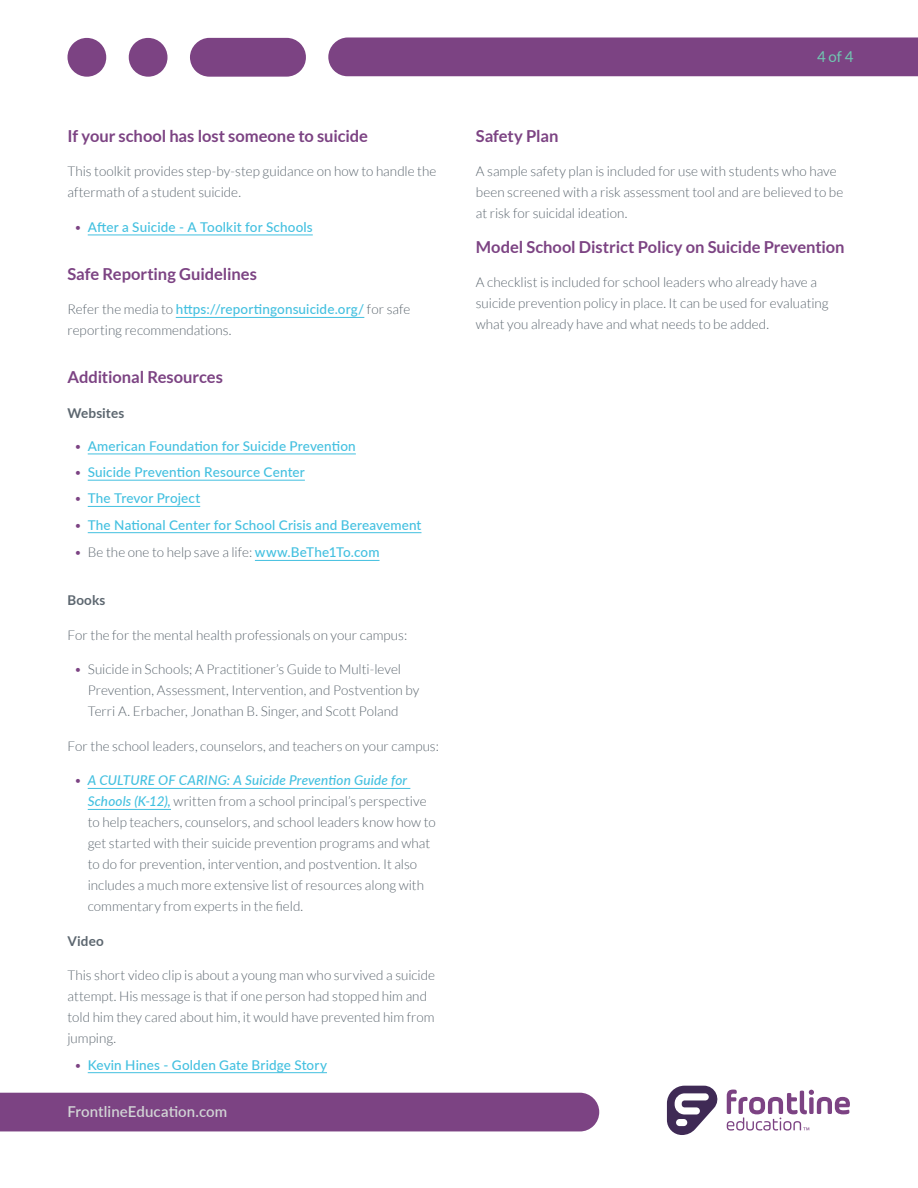
<style>
.page{position:relative;width:918px;height:1188px;background:#fff}
.page>*{position:absolute;margin:0;border:0;box-sizing:border-box;transform-origin:0 0}
.t1{font:700 16.5px "Lato";letter-spacing:-.005em;color:#7c4383}
.t2{font:600 15px "Lato";letter-spacing:.005em;color:#d1d3d5}
.t3{font:15px "Lato";color:#70c7b1}
.t4{font:300 13.5px/21px "Lato";color:#5c666f}
.t5{font:500 13.5px "Lato";letter-spacing:.01em;color:#43c0e0}
.t6{font:700 13.5px "Lato";letter-spacing:.005em;color:#5c666f}
.s1{font-weight:300;color:#7c4383}
.s2{font-weight:500;color:#43c0e0}
.s3{color:#7c4383}
.s4{font-weight:500;font-style:italic;color:#43c0e0}
</style>
<div class="page">
<svg style="left:667px;top:1086px;width:183px;height:49px"></svg>
<div style="left:328px;top:37px;width:590px;height:39px;background:#7c4383"></div>
<svg style="left:190px;top:38px;width:116px;height:39px;background:#86528c"></svg>
<svg style="left:129px;top:38px;width:39px;height:39px"></svg>
<svg style="left:67px;top:38px;width:39px;height:39px"></svg>
<div style="left:0;top:1093px;width:599px;height:39px;background:#7c4383"></div>
<hr style="left:88px;top:235px;width:225px;height:1px;background:#43c0e0">
<hr style="left:176px;top:317px;width:188px;height:1px;background:#43c0e0">
<hr style="left:88px;top:454px;width:268px;height:1px;background:#43c0e0">
<hr style="left:88px;top:480px;width:217px;height:1px;background:#43c0e0">
<hr style="left:88px;top:506px;width:112px;height:1px;background:#43c0e0">
<hr style="left:88px;top:532px;width:334px;height:1px;background:#43c0e0">
<hr style="left:255px;top:560px;width:125px;height:1px;background:#43c0e0">
<hr style="left:88px;top:788px;width:322px;height:1px;background:#43c0e0">
<hr style="left:88px;top:809px;width:83px;height:1px;background:#43c0e0">
<hr style="left:88px;top:1072px;width:239px;height:1px;background:#43c0e0">
<p class="t1" style="left:68px;top:126px;width:302px">If your school has lost someone to suicide</p>
<p class="t4" style="left:68px;top:161px;width:370px">This toolkit provides step-by-step guidance on how to handle the aftermath of a student suicide.</p>
<p class="t5" style="left:74px;top:217px;width:240px"><span class="s1">•</span> After a Suicide - A Toolkit for Schools</p>
<p class="t1" style="left:68px;top:264px;width:191px">Safe Reporting Guidelines</p>
<p class="t4" style="left:68px;top:299px;width:344px">Refer the media to <span class="s2">https://reportingonsuicide.org/</span> for safe reporting recommendations.</p>
<p class="t1" style="left:68px;top:368px;width:157px">Additional Resources</p>
<p class="t6" style="left:68px;top:405px;width:58px">Websites</p>
<p class="t5" style="left:74px;top:436px;width:283px"><span class="s1">•</span> American Foundation for Suicide Prevention</p>
<p class="t5" style="left:74px;top:462px;width:232px"><span class="s1">•</span> Suicide Prevention Resource Center</p>
<p class="t5" style="left:74px;top:489px;width:127px"><span class="s1">•</span> The Trevor Project</p>
<p class="t5" style="left:74px;top:515px;width:349px"><span class="s1">•</span> The National Center for School Crisis and Bereavement</p>
<p class="t4" style="left:74px;top:542px;width:307px"><span class="s3">•</span> Be the one to help save a life: <span class="s2">www.BeThe1To.com</span></p>
<p class="t6" style="left:68px;top:593px;width:40px">Books</p>
<p class="t4" style="left:68px;top:625px;width:341px">For the for the mental health professionals on your campus:</p>
<p class="t4" style="left:88px;top:659px;width:333px;text-indent:-14px"><span class="s3">•</span> Suicide in Schools; A Practitioner’s Guide to Multi-level<br>Prevention, Assessment, Intervention, and Postvention by<br>Terri A. Erbacher, Jonathan B. Singer, and Scott Poland</p>
<p class="t4" style="left:68px;top:736px;width:373px">For the school leaders, counselors, and teachers on your campus:</p>
<p class="t4" style="left:88px;top:770px;width:349px;text-indent:-14px"><span class="s3">•</span> <span class="s4">A CULTURE OF CARING: A Suicide Prevention Guide for Schools (K-12),</span> written from a school principal’s perspective to help teachers, counselors, and school leaders know how to get started with their suicide prevention programs and what to do for prevention, intervention, and postvention. It also includes a much more extensive list of resources along with commentary from experts in the field.</p>
<p class="t6" style="left:68px;top:933px;width:38px">Video</p>
<p class="t4" style="left:68px;top:965px;width:369px">This short video clip is about a young man who survived a suicide attempt. His message is that if one person had stopped him and told him they cared about him, it would have prevented him from jumping.</p>
<p class="t5" style="left:74px;top:1055px;width:254px"><span class="s1">•</span> Kevin Hines - Golden Gate Bridge Story</p>
<p class="t2" style="left:68px;top:1101px;width:161px">FrontlineEducation.com</p>
<p class="t3" style="left:817px;top:49px;width:38px">4 of 4</p>
<p class="t1" style="left:476px;top:126px;width:84px">Safety Plan</p>
<p class="t4" style="left:476px;top:161px;width:369px">A sample safety plan is included for use with students who have been screened with a risk assessment tool and are believed to be at risk for suicidal ideation.</p>
<p class="t1" style="left:476px;top:237px;width:370px">Model School District Policy on Suicide Prevention</p>
<p class="t4" style="left:476px;top:272px;width:354px">A checklist is included for school leaders who already have a suicide prevention policy in place. It can be used for evaluating what you already have and what needs to be added.</p>
</div>
